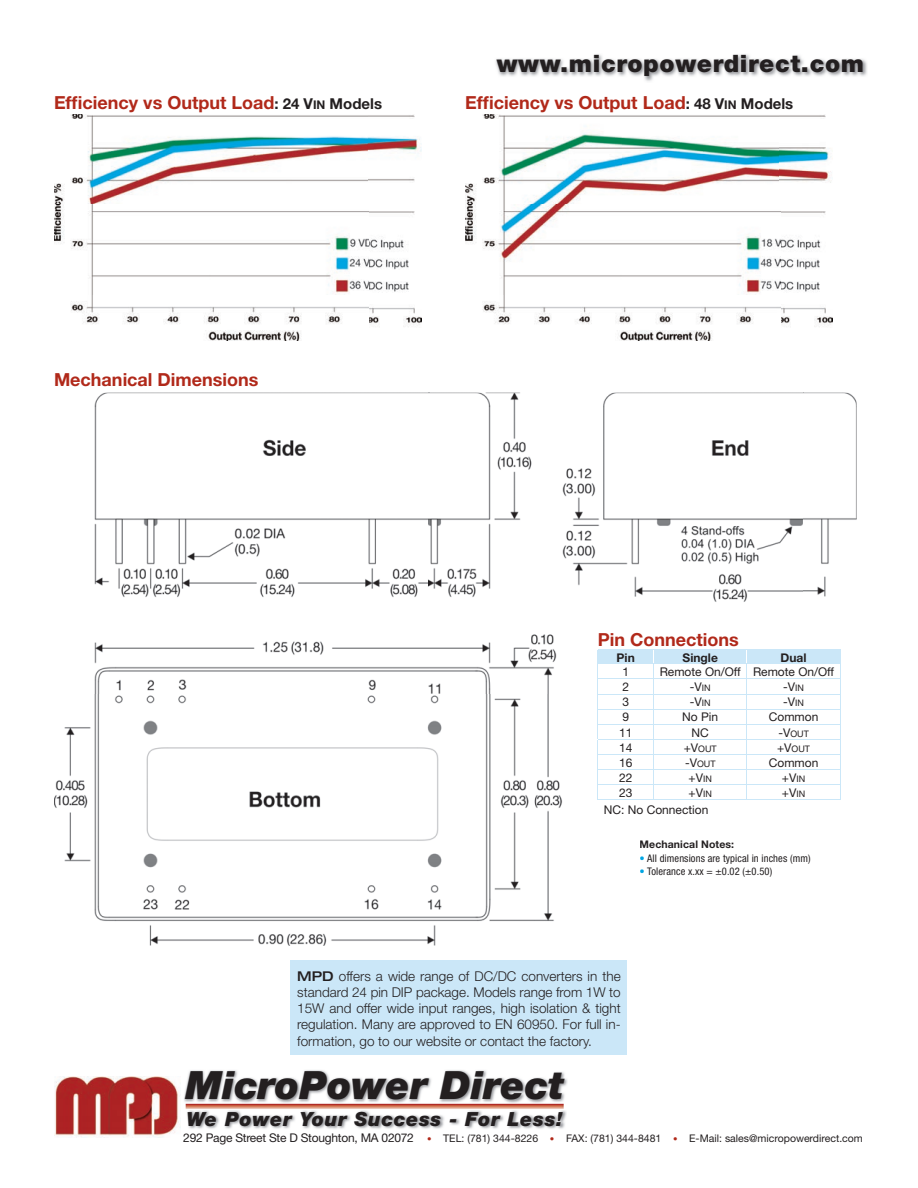
<style>
.page{position:relative;width:918px;height:1188px;background:#fff}
.page>*{position:absolute;margin:0;border:0;box-sizing:border-box;transform-origin:0 0}
.t1{font:italic 900 39px "Helvetica Neue";color:#231f20}
.t2{font:900 24px "Helvetica Neue";letter-spacing:.03em;color:#231f20}
.t3{font:italic 900 19.5px "Helvetica Neue";letter-spacing:.035em;color:#231f20}
.t4{font:700 18px "Helvetica Neue";color:#b1291a}
.t5{font:300 13.5px/16.2px "Helvetica Neue";color:#231f20;text-align:justify}
.t6{font:12px "Helvetica Neue";color:#231f20}
.t7{font:700 12px "Helvetica Neue";color:#231f20}
.t8{font:10.5px "Helvetica Neue";color:#231f20}
.t9{font:condensed 10.5px "Helvetica Neue";letter-spacing:.01em;color:#231f20}
.t10{font:700 10.5px "Helvetica Neue";letter-spacing:.01em;color:#231f20}
.t11{font:9px "Helvetica Neue";color:#231f20}
.s1{font-size:15px;color:#231f20}
.s2{font-size:12px;color:#231f20}
.s3{font-size:9px}
.s4{font-size:12px}
.s5{color:#00a5e3}
.s6{font-weight:500;font-stretch:expanded}
.s7{font-size:9px;color:#b1291a}
</style>
<div class="page">
<img style="left:495px;top:54px;width:372px;height:27px">
<img style="left:184px;top:1070px;width:384px;height:34px">
<svg style="left:186px;top:1104px;width:378px;height:5px;background:#d07a64"></svg>
<img style="left:187px;top:1110px;width:379px;height:19px">
<img style="left:54px;top:1076px;width:125px;height:62px">
<img style="left:54px;top:393px;width:803px;height:553px">
<img style="left:640px;top:841px;width:94px;height:8px">
<svg style="left:640px;top:856px;width:4px;height:4px"></svg>
<img style="left:645px;top:854px;width:165px;height:10px">
<svg style="left:640px;top:870px;width:4px;height:4px"></svg>
<img style="left:645px;top:868px;width:127px;height:9px">
<svg style="left:598px;top:650px;width:243px;height:150px"></svg>
<hr style="left:598px;top:800px;width:242px;height:1px;background:#cbe7f8">
<img style="left:465px;top:114px;width:367px;height:227px">
<img style="left:54px;top:114px;width:367px;height:227px">
<div style="left:291px;top:961px;width:336px;height:94px;background:#cbe7f8"></div>
<h2 class="t2" style="left:497px;top:55px;width:369px">www.micropowerdirect.com</h2>
<h3 class="t4" style="left:54px;top:96px;width:330px">Efficiency vs Output Load<span class="s1">: 24 V</span><span class="s2">IN</span> <span class="s1">Models</span></h3>
<h3 class="t4" style="left:465px;top:96px;width:330px">Efficiency vs Output Load<span class="s1">: 48 V</span><span class="s2">IN</span> <span class="s1">Models</span></h3>
<h3 class="t4" style="left:54px;top:373px;width:206px">Mechanical Dimensions</h3>
<h3 class="t4" style="left:598px;top:634px;width:142px">Pin Connections</h3>
<p class="t7" style="left:617px;top:653px;width:20px">Pin</p>
<p class="t7" style="left:683px;top:653px;width:37px">Single</p>
<p class="t7" style="left:781px;top:653px;width:27px">Dual</p>
<p class="t6" style="left:622px;top:668px;width:8px">1</p>
<p class="t6" style="left:660px;top:668px;width:176px">Remote On/Off Remote On/Off</p>
<p class="t6" style="left:622px;top:683px;width:8px">2</p>
<p class="t6" style="left:690px;top:683px;width:22px">-V<span class="s3">IN</span></p>
<p class="t6" style="left:783px;top:683px;width:22px">-V<span class="s3">IN</span></p>
<p class="t6" style="left:622px;top:698px;width:8px">3</p>
<p class="t6" style="left:690px;top:698px;width:22px">-V<span class="s3">IN</span></p>
<p class="t6" style="left:783px;top:698px;width:22px">-V<span class="s3">IN</span></p>
<p class="t6" style="left:622px;top:713px;width:8px">9</p>
<p class="t6" style="left:682px;top:713px;width:37px">No Pin</p>
<p class="t6" style="left:769px;top:713px;width:51px">Common</p>
<p class="t6" style="left:619px;top:728px;width:15px">11</p>
<p class="t6" style="left:692px;top:728px;width:19px">NC</p>
<p class="t11" style="left:778px;top:730px;width:32px"><span class="s4">-V</span>OUT</p>
<p class="t6" style="left:619px;top:743px;width:15px">14</p>
<p class="t11" style="left:684px;top:745px;width:35px"><span class="s4">+V</span>OUT</p>
<p class="t11" style="left:777px;top:745px;width:35px"><span class="s4">+V</span>OUT</p>
<p class="t6" style="left:619px;top:758px;width:15px">16</p>
<p class="t11" style="left:685px;top:760px;width:32px"><span class="s4">-V</span>OUT</p>
<p class="t6" style="left:769px;top:758px;width:51px">Common</p>
<p class="t6" style="left:619px;top:773px;width:15px">22</p>
<p class="t6" style="left:689px;top:773px;width:25px">+V<span class="s3">IN</span></p>
<p class="t6" style="left:782px;top:773px;width:25px">+V<span class="s3">IN</span></p>
<p class="t6" style="left:619px;top:789px;width:15px">23</p>
<p class="t6" style="left:689px;top:789px;width:25px">+V<span class="s3">IN</span></p>
<p class="t6" style="left:782px;top:789px;width:25px">+V<span class="s3">IN</span></p>
<p class="t6" style="left:604px;top:805px;width:106px">NC: No Connection</p>
<p class="t10" style="left:640px;top:841px;width:96px">Mechanical Notes:</p>
<p class="t9" style="left:640px;top:854px;width:172px"><span class="s5">•</span> All dimensions are typical in inch es (mm)</p>
<p class="t9" style="left:640px;top:868px;width:134px"><span class="s5">•</span> Tolerance x.xx = ±0.02 (±0.50)</p>
<p class="t5" style="left:297px;top:969px;width:325px"><span class="s6">MPD</span> offers a wide range of DC/DC converters in the standard 24 pin DIP package. Models range from 1W to 15W and offer wide input ranges, high isolation &amp; tight regulation. Many are approved to EN 60950. For full in&shy;formation, go to our website or contact the factory.</p>
<h1 class="t1" style="left:185px;top:1071px;width:380px">MicroPower Direct</h1>
<h3 class="t3" style="left:187px;top:1112px;width:378px">We Power Your Success - For Less!</h3>
<p class="t8" style="left:183px;top:1134px;width:681px"><span class="s4">292 Page Street Ste D Stoughton, MA 02072</span> <span class="s7">•</span> TEL: (781) 344-8226 <span class="s7">•</span> FAX: (781) 344-8481 <span class="s7">•</span> E-Mail: sales@micropowerdirect.com</p>
</div>
